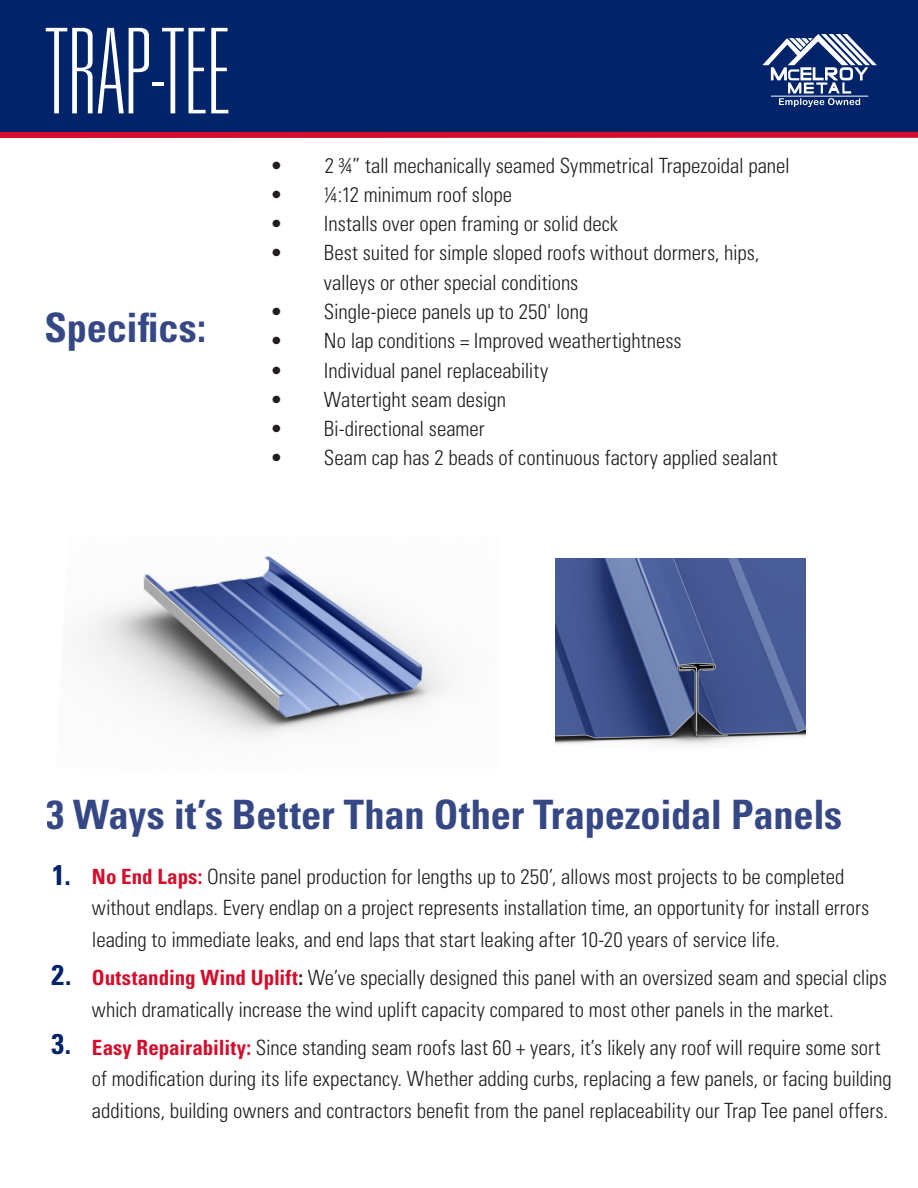
<style>
.page{position:relative;width:918px;height:1188px;background:#fff}
.page>*{position:absolute;margin:0;border:0;box-sizing:border-box;transform-origin:0 0}
.t1{font:100 ultra-condensed 118.5px "Univers LT Std";letter-spacing:.015em;color:#fff}
.t2{font:700 condensed 40.5px "Univers LT Std";letter-spacing:-.005em;color:#354885}
.t3{font:700 condensed 28.5px "Univers LT Std";color:#002369}
.t4{font:300 condensed 21px/31.5px "Univers LT Std";letter-spacing:-.005em;color:#231f20}
.s1{font-weight:700;color:#d30d2b}
.s2{font-weight:700}
</style>
<div class="page">
<img style="left:87px;top:555px;width:361px;height:182px">
<img style="left:555px;top:558px;width:251px;height:187px">
<div style="left:0;top:0;width:918px;height:138px;background:#002369"></div>
<svg style="left:762px;top:34px;width:115px;height:73px"></svg>
<hr style="left:771px;top:96px;width:97px;height:1px;background:#fff">
<h1 class="t1" style="left:47px;top:11px;width:184px">TRAP-TEE</h1>
<h2 class="t2" style="left:45px;top:303px;width:163px">Specifics:</h2>
<p class="t4" style="left:270px;top:150px;width:521px">• 2 ¾” tall mechanically seamed Symmetrical Trapezoidal panel</p>
<p class="t4" style="left:270px;top:179px;width:244px">• ¼:12 minimum roof slope</p>
<p class="t4" style="left:270px;top:208px;width:350px">• Installs over open framing or solid deck</p>
<p class="t4" style="left:324px;top:238px;width:437px;line-height:29.2px;text-indent:-54px">• Best suited for simple sloped roofs without dormers, hips, valleys or other special conditions</p>
<p class="t4" style="left:270px;top:296px;width:320px">• Single-piece panels up to 250' long</p>
<p class="t4" style="left:270px;top:325px;width:413px">• No lap conditions = Improved weathertightness</p>
<p class="t4" style="left:270px;top:354px;width:280px">• Individual panel replaceability</p>
<p class="t4" style="left:270px;top:384px;width:238px">• Watertight seam design</p>
<p class="t4" style="left:270px;top:413px;width:216px">• Bi-directional seamer</p>
<p class="t4" style="left:270px;top:442px;width:509px">• Seam cap has 2 beads of continuous factory applied sealant</p>
<h2 class="t2" style="left:46px;top:789px;width:798px">3 Ways it’s Better Than Other Trapezoidal Panels</h2>
<p class="t4" style="left:92px;top:861px;width:779px"><span class="s1">No End Laps:</span> Onsite panel production for lengths up to 250’, allows most projects to be completed without endlaps. Every endlap on a project represents installation time, an opportunity for install errors leading to immediate leaks, and end laps that start leaking after 10-20 years of service life.</p>
<p class="t4" style="left:92px;top:962px;width:796px"><span class="s1">Outstanding Wind Uplift</span><span class="s2">:</span> We’ve specially designed this panel with an oversized seam and special clips which dramatically increase the wind uplift capacity compared to most other panels in the market.</p>
<p class="t4" style="left:92px;top:1032px;width:801px"><span class="s1">Easy Repairability:</span> Since standing seam roofs last 60 + years, it’s likely any roof will require some sort of modification during its life expectancy. Whether adding curbs, replacing a few panels, or facing building additions, building owners and contractors benefit from the panel replaceability our Trap Tee panel offers.</p>
<h3 class="t3" style="left:52px;top:857px;width:20px">1.</h3>
<h3 class="t3" style="left:51px;top:958px;width:22px">2.</h3>
<h3 class="t3" style="left:51px;top:1027px;width:21px">3.</h3>
</div>
